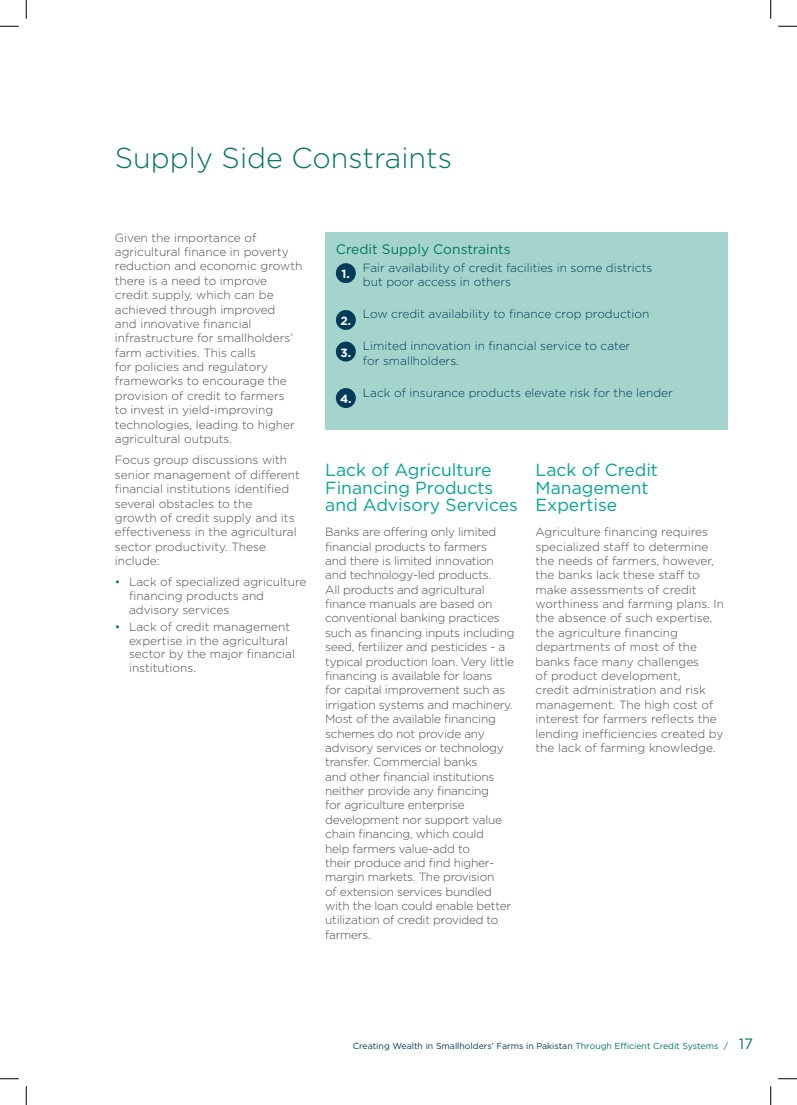
<style>
.page{position:relative;width:797px;height:1105px;background:#fff}
.page>*{position:absolute;margin:0;border:0;box-sizing:border-box;transform-origin:0 0}
.t1{font:300 28.75px "Gotham";color:#007762}
.t2{font:17.5px/17.5px "Gotham";color:#03a692}
.t3{font:13.75px "Gotham";color:#007762}
.t4{font:300 11.88px/14.4px "Gotham";color:#4b4c4d}
.t5{font:300 11.88px/14.4px "Gotham";letter-spacing:-.02em;color:#4b4c4d}
.t6{font:300 11.88px/14.4px "Gotham";color:#003a59}
.t7{font:700 11.88px "Gotham";color:#fff}
.t8{font:8.75px "Gotham";color:#003a59}
.s1{color:#007762}
.s2{font-size:15px;color:#007762}
</style>
<div class="page">
<div style="left:325px;top:232px;width:403px;height:198px;background:#a5d4cd"></div>
<div style="left:336px;top:263px;width:20px;height:20px;background:#003a59;border-radius:50%"></div>
<div style="left:336px;top:310px;width:20px;height:20px;background:#003a59;border-radius:50%"></div>
<div style="left:336px;top:342px;width:20px;height:20px;background:#003a59;border-radius:50%"></div>
<div style="left:336px;top:388px;width:20px;height:20px;background:#003a59;border-radius:50%"></div>
<svg style="left:0;top:25px;width:19px;height:2px"></svg>
<svg style="left:778px;top:25px;width:19px;height:2px"></svg>
<svg style="left:0;top:1078px;width:19px;height:1px"></svg>
<svg style="left:778px;top:1078px;width:19px;height:1px"></svg>
<svg style="left:25px;top:0;width:2px;height:19px"></svg>
<svg style="left:25px;top:1086px;width:2px;height:19px"></svg>
<svg style="left:770px;top:0;width:1px;height:19px"></svg>
<svg style="left:770px;top:1086px;width:1px;height:19px"></svg>
<h1 class="t1" style="left:115px;top:140px;width:338px">Supply Side Constraints</h1>
<p class="t4" style="left:115px;top:230px;width:189px">Given the importance of agricultural finance in poverty reduction and economic growth there is a need to improve credit supply, which can be achieved through improved<br>and innovative financial infrastructure for smallholders’ farm activities. This calls<br>for policies and regulatory frameworks to encourage the provision of credit to farmers<br>to invest in yield-improving technologies, leading to higher agricultural outputs.</p>
<p class="t4" style="left:115px;top:453px;width:186px">Focus group discussions with senior management of different financial institutions identified several obstacles to the<br>growth of credit supply and its effectiveness in the agricultural sector productivity. These include:</p>
<p class="t4" style="left:129px;top:575px;width:179px;line-height:13.8px;text-indent:-14px"><span class="s1">•</span> Lack of specialized agriculture financing products and advisory services</p>
<p class="t4" style="left:129px;top:619px;width:167px;line-height:13.8px;text-indent:-14px"><span class="s1">•</span> Lack of credit management expertise in the agricultural sector by the major financial institutions.</p>
<p class="t3" style="left:336px;top:240px;width:176px">Credit Supply Constraints</p>
<p class="t7" style="left:341px;top:266px;width:10px">1.</p>
<p class="t6" style="left:363px;top:260px;width:291px">Fair availability of credit facilities in some districts but poor access in others</p>
<p class="t7" style="left:340px;top:313px;width:12px">2.</p>
<p class="t6" style="left:363px;top:306px;width:288px">Low credit availability to finance crop production</p>
<p class="t7" style="left:340px;top:344px;width:12px">3.</p>
<p class="t6" style="left:363px;top:339px;width:269px">Limited innovation in financial service to cater for smallholders.</p>
<p class="t7" style="left:340px;top:391px;width:13px">4.</p>
<p class="t6" style="left:363px;top:385px;width:311px">Lack of insurance products elevate risk for the lender</p>
<h2 class="t2" style="left:325px;top:461px;width:194px">Lack of Agriculture<br>Financing Products and Advisory Services</h2>
<p class="t5" style="left:325px;top:524px;width:191px">Banks are offering only limited financial products to farmers<br>and there is limited innovation and technology-led products.<br>All products and agricultural finance manuals are based on conventional banking practices such as financing inputs including seed, fertilizer and pesticides - a typical production loan. Very little financing is available for loans<br>for capital improvement such as irrigation systems and machinery.<br>Most of the available financing schemes do not provide any advisory services or technology transfer. Commercial banks<br>and other financial institutions neither provide any financing<br>for agriculture enterprise development nor support value chain financing, which could<br>help farmers value-add to<br>their produce and find higher&shy;margin markets. The provision<br>of extension services bundled with the loan could enable better utilization of credit provided to farmers.</p>
<h2 class="t2" style="left:535px;top:461px;width:124px">Lack of Credit<br>Management<br>Expertise</h2>
<p class="t4" style="left:535px;top:524px;width:190px">Agriculture financing requires specialized staff to determine the needs of farmers, however, the banks lack these staff to make assessments of credit worthiness and farming plans. In the absence of such expertise, the agriculture financing departments of most of the banks face many challenges<br>of product development,<br>credit administration and risk management. The high cost of interest for farmers reflects the lending inefficiencies created by the lack of farming knowledge.</p>
<p class="t8" style="left:353px;top:1040px;width:402px">Creating Wealth in Smallholders’ Farms in Pakistan <span class="s1">Through Efficient Credit Systems /</span> <span class="s2">17</span></p>
</div>
